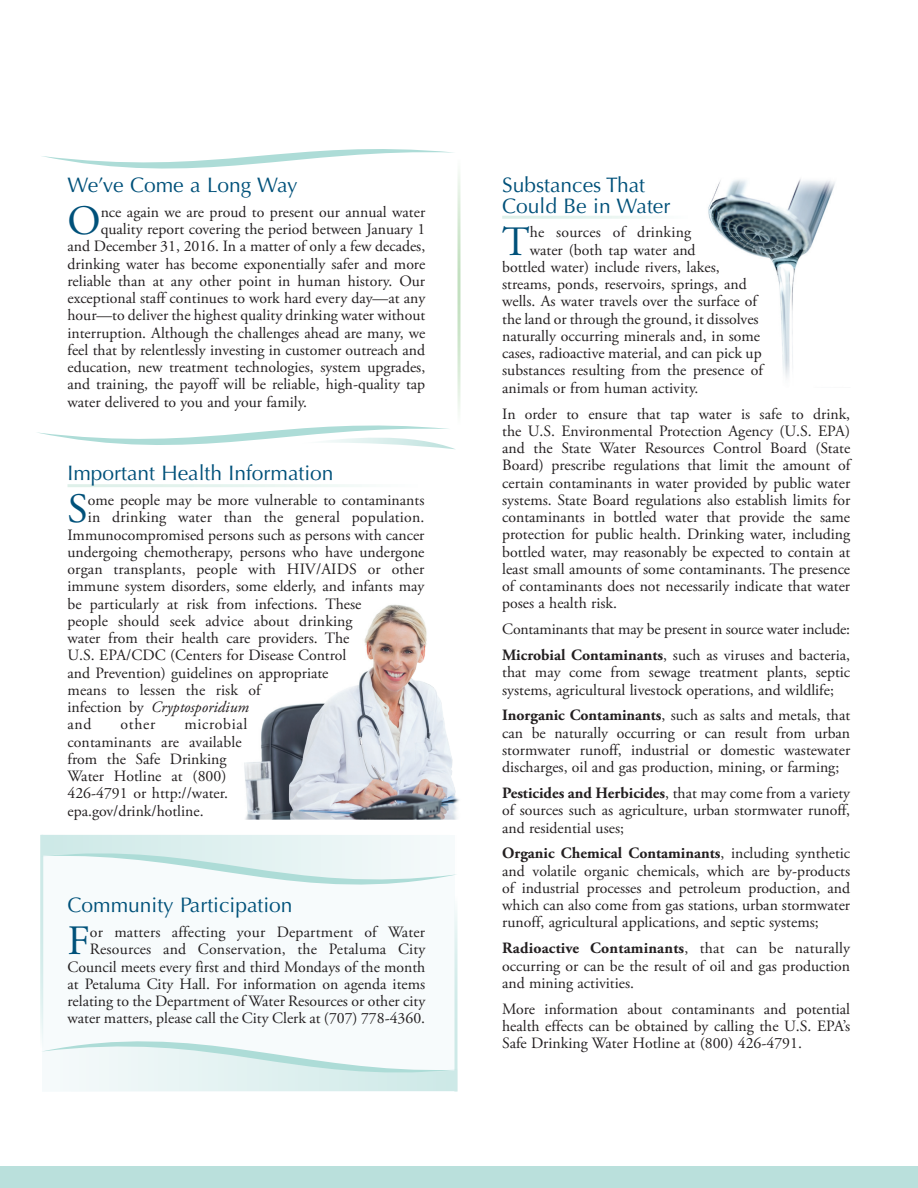
<style>
.page{position:relative;width:918px;height:1188px;background:#fff}
.page>*{position:absolute;margin:0;border:0;box-sizing:border-box;transform-origin:0 0}
.t1{font:41.7px "Adobe Garamond Pro";color:#00517a}
.t2{font:21px/21px "Optima";color:#00517a}
.t3{font:15.75px/17.2px "Adobe Garamond Pro";color:#231f20;text-align:justify}
.t4{font:italic 15.75px "Adobe Garamond Pro";color:#231f20}
.s1{font-style:normal}
.s2{font-weight:700}
</style>
<div class="page">
<div style="left:0;top:1166px;width:918px;height:22px;background:#bae0dc"></div>
<img style="left:708px;top:179px;width:127px;height:199px">
<svg style="left:42px;top:149px;width:411px;height:20px"></svg>
<hr style="left:458px;top:159px;width:2px;height:267px;background:#c3e0c0">
<svg style="left:37px;top:425px;width:418px;height:25px"></svg>
<img style="left:244px;top:604px;width:215px;height:216px">
<div style="left:42px;top:835px;width:412px;height:257px;background:#f7fbfc"></div>
<hr style="left:40px;top:835px;width:3px;height:212px;background:#cde9e7">
<svg style="left:454px;top:907px;width:4px;height:185px"></svg>
<svg style="left:41px;top:1019px;width:416px;height:72px"></svg>
<svg style="left:43px;top:835px;width:413px;height:72px"></svg>
<h2 class="t2" style="left:68px;top:175px;width:232px">We’ve Come a Long Way</h2>
<h1 class="t1" style="left:68px;top:196px;width:35px">O</h1>
<p class="t3" style="left:101px;top:204px;width:326px">nce again we are proud to present our annual water</p>
<p class="t3" style="left:101px;top:221px;width:326px">quality report covering the period between January 1</p>
<p class="t3" style="left:68px;top:238px;width:359px">and December 31, 2016. In a matter of only a few decades,</p>
<p class="t3" style="left:68px;top:256px;width:359px">drinking water has become exponentially safer and more</p>
<p class="t3" style="left:68px;top:273px;width:359px">reliable than at any other point in human history. Our</p>
<p class="t3" style="left:68px;top:290px;width:359px">exceptional staff continues to work hard every day—at any</p>
<p class="t3" style="left:68px;top:307px;width:359px">hour—to deliver the highest quality drinking water without</p>
<p class="t3" style="left:68px;top:325px;width:359px">interruption. Although the challenges ahead are many, we</p>
<p class="t3" style="left:68px;top:342px;width:359px">feel that by relentlessly investing in customer outreach and</p>
<p class="t3" style="left:68px;top:359px;width:359px">education, new treatment technologies, system upgrades,</p>
<p class="t3" style="left:68px;top:376px;width:359px">and training, the payoff will be reliable, high-quality tap</p>
<p class="t3" style="left:68px;top:394px;width:241px">water delivered to you and your family.</p>
<h2 class="t2" style="left:68px;top:463px;width:268px">Important Health Information</h2>
<h1 class="t1" style="left:68px;top:484px;width:22px">S</h1>
<p class="t3" style="left:88px;top:492px;width:338px">ome people may be more vulnerable to contaminants</p>
<p class="t3" style="left:88px;top:509px;width:338px">in drinking water than the general population.</p>
<p class="t3" style="left:67px;top:527px;width:359px">Immunocompromised persons such as persons with cancer</p>
<p class="t3" style="left:67px;top:544px;width:359px">undergoing chemotherapy, persons who have undergone</p>
<p class="t3" style="left:67px;top:561px;width:358px">organ transplants, people with HIV/AIDS or other</p>
<p class="t3" style="left:67px;top:578px;width:359px">immune system disorders, some elderly, and infants may</p>
<p class="t3" style="left:67px;top:596px;width:295px">be particularly at risk from infections. These</p>
<p class="t3" style="left:67px;top:613px;width:287px">people should seek advice about drinking</p>
<p class="t3" style="left:67px;top:630px;width:283px">water from their health care providers. The</p>
<p class="t3" style="left:67px;top:647px;width:280px">U.S. EPA/CDC (Centers for Disease Control</p>
<p class="t3" style="left:67px;top:665px;width:263px">and Prevention) guidelines on appropriate</p>
<p class="t3" style="left:67px;top:682px;width:195px">means to lessen the risk of</p>
<p class="t4" style="left:67px;top:698px;width:183px"><span class="s1">infection by</span> Cryptosporidium</p>
<p class="t3" style="left:67px;top:716px;width:25px">and</p>
<p class="t3" style="left:121px;top:716px;width:36px">other</p>
<p class="t3" style="left:67px;top:716px;width:181px;text-align:left;text-indent:117px">microbial contaminants are available from the Safe Drinking<br>Water Hotline at (800)<br>426-4791 or http://water. epa.gov/drink/hotline.</p>
<h2 class="t2" style="left:68px;top:895px;width:227px">Community Participation</h2>
<h1 class="t1" style="left:68px;top:916px;width:24px">F</h1>
<p class="t3" style="left:67px;top:924px;width:359px;text-align:right">or matters affecting your Department of Water Resources and Conservation, the Petaluma City Council meets every first and third Mondays of the month at Petaluma City Hall. For information on agenda items relating to the Department of Water Resources or other city water matters, please call the City Clerk at (707) 778-4360.</p>
<h2 class="t2" style="left:502px;top:174px;width:170px">Substances That<br>Could Be in Water</h2>
<h1 class="t1" style="left:502px;top:216px;width:29px">T</h1>
<p class="t3" style="left:530px;top:224px;width:163px">he sources of drinking</p>
<p class="t3" style="left:530px;top:242px;width:167px">water (both tap water and</p>
<p class="t3" style="left:502px;top:259px;width:219px">bottled water) include rivers, lakes,</p>
<p class="t3" style="left:502px;top:276px;width:246px">streams, ponds, reservoirs, springs, and</p>
<p class="t3" style="left:502px;top:293px;width:256px">wells. As water travels over the surface of</p>
<p class="t3" style="left:502px;top:311px;width:258px">the land or through the ground, it dissolves</p>
<p class="t3" style="left:502px;top:328px;width:260px">naturally occurring minerals and, in some</p>
<p class="t3" style="left:502px;top:345px;width:261px">cases, radioactive material, and can pick up</p>
<p class="t3" style="left:502px;top:362px;width:262px">substances resulting from the presence of</p>
<p class="t3" style="left:502px;top:380px;width:198px">animals or from human activity.</p>
<p class="t3" style="left:502px;top:406px;width:350px">In order to ensure that tap water is safe to drink, the U.S. Environmental Protection Agency (U.S. EPA) and the State Water Resources Control Board (State Board) prescribe regulations that limit the amount of certain contaminants in water provided by public water systems. State Board regulations also establish limits for contaminants in bottled water that provide the same protection for public health. Drinking water, including bottled water, may reasonably be expected to contain at least small amounts of some contaminants. The presence of contaminants does not necessarily indicate that water poses a health risk.</p>
<p class="t3" style="left:502px;top:617px;width:350px;line-height:26px">Contaminants that may be present in source water include:<br><span class="s2">Microbial Contaminants</span>, such as viruses and bacteria,</p>
<p class="t3" style="left:502px;top:664px;width:350px">that may come from sewage treatment plants, septic systems, agricultural livestock operations, and wildlife;</p>
<p class="t3" style="left:502px;top:707px;width:350px"><span class="s2">Inorganic Contaminants</span>, such as salts and metals, that can be naturally occurring or can result from urban stormwater runoff, industrial or domestic wastewater discharges, oil and gas production, mining, or farming;</p>
<p class="t3" style="left:502px;top:785px;width:350px"><span class="s2">Pesticides and Herbicides</span>, that may come from a variety of sources such as agriculture, urban stormwater runoff, and residential uses;</p>
<p class="t3" style="left:502px;top:845px;width:350px"><span class="s2">Organic Chemical Contaminants</span>, including synthetic and volatile organic chemicals, which are by-products of industrial processes and petroleum production, and which can also come from gas stations, urban stormwater runoff, agricultural applications, and septic systems;</p>
<p class="t3" style="left:502px;top:940px;width:350px"><span class="s2">Radioactive Contaminants</span>, that can be naturally occurring or can be the result of oil and gas production and mining activities.</p>
<p class="t3" style="left:502px;top:1001px;width:350px">More information about contaminants and potential health effects can be obtained by calling the U.S. EPA’s Safe Drinking Water Hotline at (800) 426-4791.</p>
</div>
